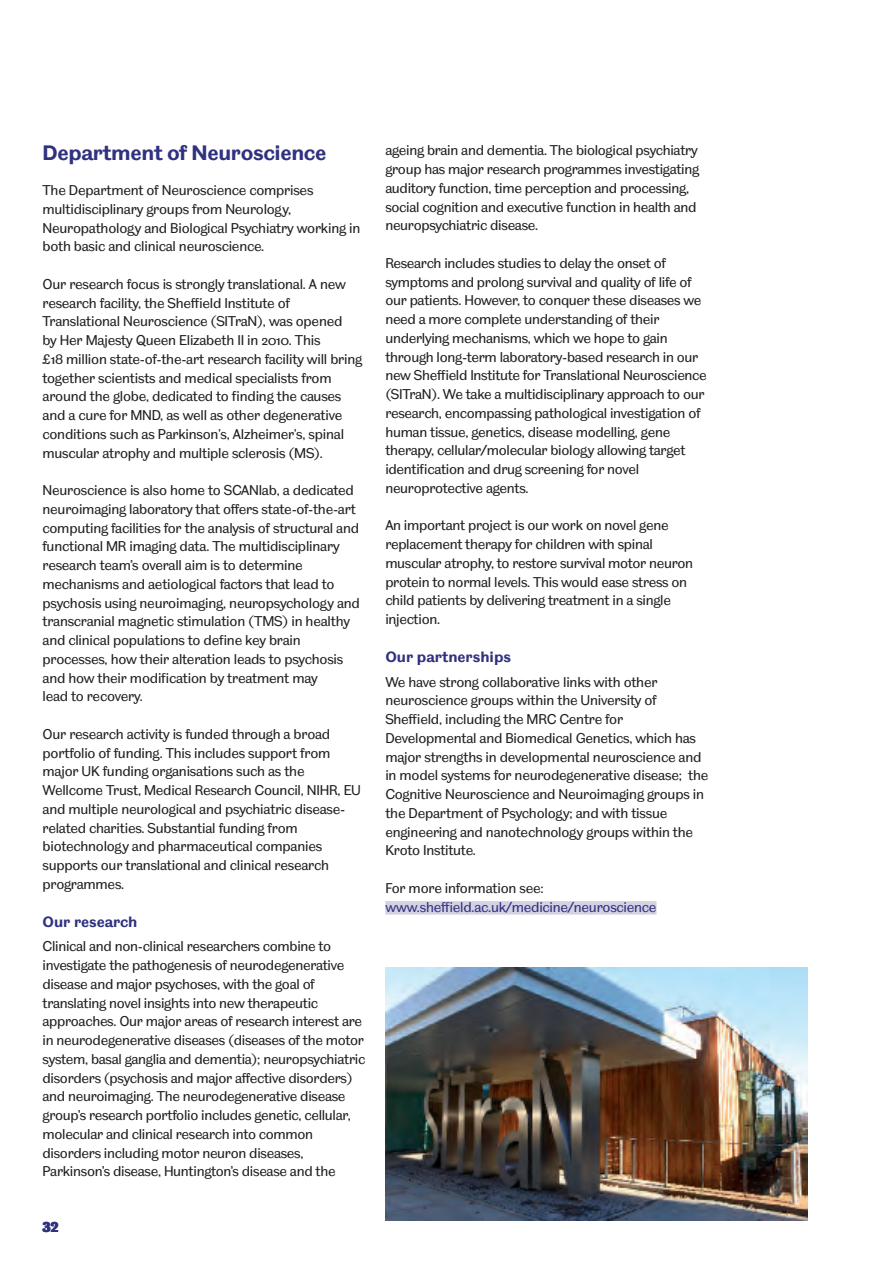
<style>
.page{position:relative;width:893px;height:1263px;background:#fff}
.page>*{position:absolute;margin:0;border:0;box-sizing:border-box;transform-origin:0 0}
.t1{font:700 21px "TUOS Blake";letter-spacing:-.015em;color:#30317f}
.t2{font:700 15px "TUOS Pro Blake";color:#30317f}
.t3{font:15px "TUOS Pro Blake Display";color:#30317f}
.t4{font:14.25px/18.8px "TUOS Pro Blake";letter-spacing:-.02em;color:#231f20}
.t5{font:14.25px "TUOS Pro Blake";letter-spacing:-.015em;color:#30317f}
</style>
<div class="page">
<div style="left:385px;top:901px;width:271px;height:14px;background:#d4d1e2"></div>
<img style="left:386px;top:967px;width:422px;height:253px">
<h1 class="t1" style="left:43px;top:146px;width:285px">Department of Neuroscience</h1>
<p class="t4" style="left:43px;top:182px;width:319px">The Department of Neuroscience comprises multidisciplinary groups from Neurology, Neuropathology and Biological Psychiatry working in both basic and clinical neuroscience.</p>
<p class="t4" style="left:43px;top:276px;width:321px">Our research focus is strongly translational. A new research facility, the Sheffield Institute of Translational Neuroscience (SITraN), was opened<br>by Her Majesty Queen Elizabeth II in 2010. This<br>£18 million state-of-the-art research facility will bring together scientists and medical specialists from around the globe, dedicated to finding the causes and a cure for MND, as well as other degenerative conditions such as Parkinson's, Alzheimer's, spinal muscular atrophy and multiple sclerosis (MS).</p>
<p class="t4" style="left:43px;top:482px;width:319px">Neuroscience is also home to SCANlab, a dedicated neuroimaging laboratory that offers state-of-the-art computing facilities for the analysis of structural and functional MR imaging data. The multidisciplinary research team’s overall aim is to determine mechanisms and aetiological factors that lead to psychosis using neuroimaging, neuropsychology and transcranial magnetic stimulation (TMS) in healthy and clinical populations to define key brain processes, how their alteration leads to psychosis and how their modification by treatment may<br>lead to recovery.</p>
<p class="t4" style="left:43px;top:726px;width:320px">Our research activity is funded through a broad portfolio of funding. This includes support from major UK funding organisations such as the Wellcome Trust, Medical Research Council, NIHR, EU and multiple neurological and psychiatric disease&shy;related charities. Substantial funding from biotechnology and pharmaceutical companies supports our translational and clinical research programmes.</p>
<p class="t2" style="left:43px;top:916px;width:96px">Our research</p>
<p class="t4" style="left:43px;top:938px;width:324px">Clinical and non-clinical researchers combine to investigate the pathogenesis of neurodegenerative disease and major psychoses, with the goal of translating novel insights into new therapeutic approaches. Our major areas of research interest are in neurodegenerative diseases (diseases of the motor system, basal ganglia and dementia); neuropsychiatric disorders (psychosis and major affective disorders) and neuroimaging. The neurodegenerative disease group’s research portfolio includes genetic, cellular, molecular and clinical research into common disorders including motor neuron diseases, Parkinson’s disease, Huntington’s disease and the</p>
<p class="t3" style="left:43px;top:1221px;width:17px">32</p>
<p class="t4" style="left:385px;top:142px;width:315px">ageing brain and dementia. The biological psychiatry group has major research programmes investigating auditory function, time perception and processing, social cognition and executive function in health and neuropsychiatric disease.</p>
<p class="t4" style="left:385px;top:255px;width:323px">Research includes studies to delay the onset of symptoms and prolong survival and quality of life of our patients. However, to conquer these diseases we need a more complete understanding of their underlying mechanisms, which we hope to gain through long-term laboratory-based research in our new Sheffield Institute for Translational Neuroscience (SITraN). We take a multidisciplinary approach to our research, encompassing pathological investigation of human tissue, genetics, disease modelling, gene therapy, cellular/molecular biology allowing target identification and drug screening for novel neuroprotective agents.</p>
<p class="t4" style="left:385px;top:517px;width:309px">An important project is our work on novel gene replacement therapy for children with spinal muscular atrophy, to restore survival motor neuron protein to normal levels. This would ease stress on child patients by delivering treatment in a single injection.</p>
<p class="t2" style="left:385px;top:652px;width:127px">Our partnerships</p>
<p class="t4" style="left:385px;top:674px;width:325px">We have strong collaborative links with other neuroscience groups within the University of Sheffield, including the MRC Centre for Developmental and Biomedical Genetics, which has major strengths in developmental neuroscience and in model systems for neurodegenerative disease; the Cognitive Neuroscience and Neuroimaging groups in the Department of Psychology; and with tissue engineering and nanotechnology groups within the Kroto Institute.</p>
<p class="t4" style="left:385px;top:880px;width:160px">For more information see:</p>
<p class="t5" style="left:385px;top:902px;width:273px">www.sheffield.ac.uk/medicine/neuroscience</p>
</div>
